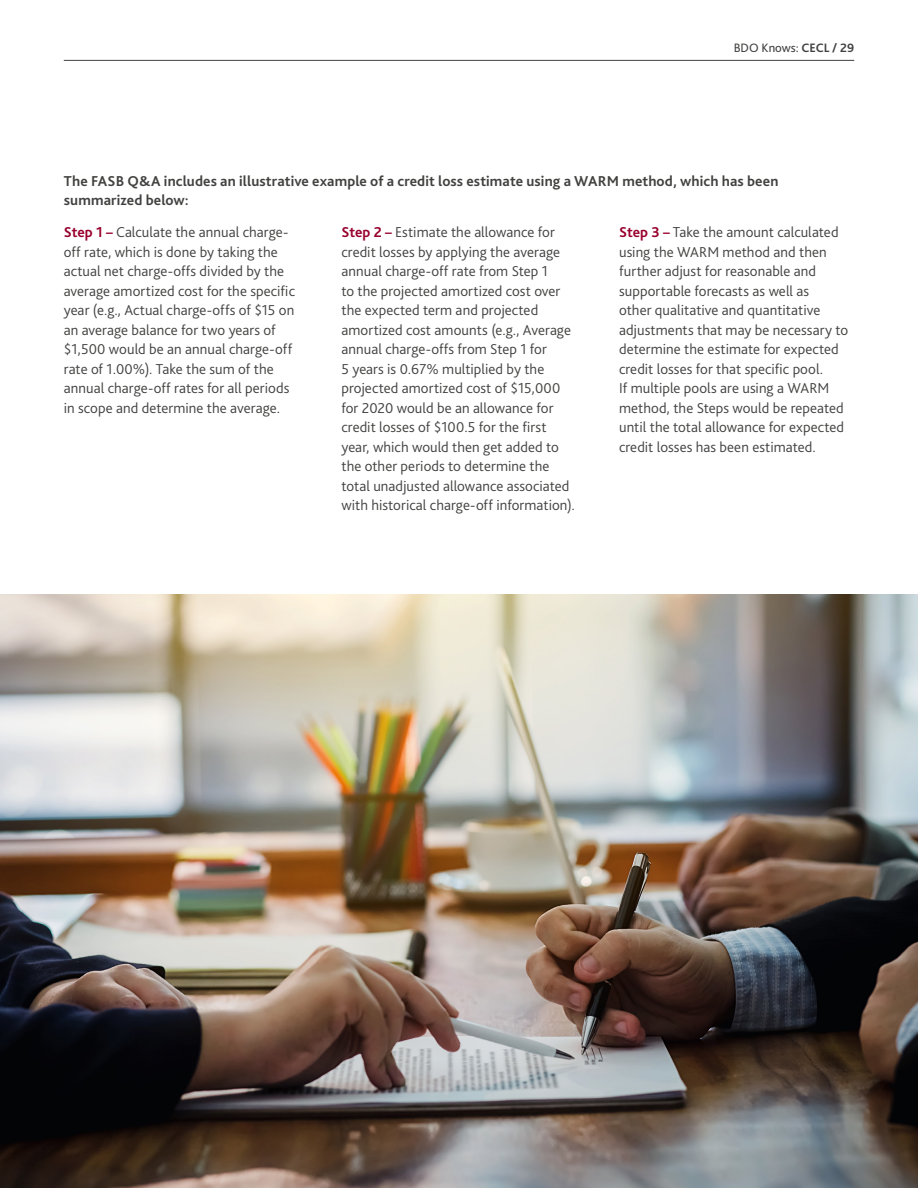
<style>
.page{position:relative;width:918px;height:1188px;background:#fff}
.page>*{position:absolute;margin:0;border:0;box-sizing:border-box;transform-origin:0 0}
.Body_text_-_3mm_afte{font:300 15px/19.5px "Bliss Pro";letter-spacing:.005em;color:#414140}
.Subheading{font:700 15px/19.5px "Bliss Pro";letter-spacing:.01em;color:#414140}
.t1{font:12.75px "Bliss Pro";color:#414140}
.s1{font-weight:700}
.s2{font-weight:700;color:#98012d}
</style>
<div class="page">
<img style="left:0;top:594px;width:918px;height:594px">
<hr style="left:64px;top:60px;width:790px;height:1px;background:#414140">
<p class="t1" style="left:734px;top:40px;width:122px">BDO Knows: <span class="s1">CECL / 29</span></p>
<p class="Subheading" style="left:64px;top:171px;width:716px">The FASB Q&amp;A includes an illustrative example of a credit loss estimate using a WARM method, which has been summarized below:</p>
<p class="Body_text_-_3mm_afte" style="left:64px;top:222px;width:233px"><span class="s2">Step 1 –</span> Calculate the annual charge&shy;off rate, which is done by taking the actual net charge-offs divided by the average amortized cost for the specific year (e.g., Actual charge-offs of $15 on an average balance for two years of $1,500 would be an annual charge-off rate of 1.00%). Take the sum of the annual charge-off rates for all periods in scope and determine the average.</p>
<p class="Body_text_-_3mm_afte" style="left:341px;top:222px;width:235px"><span class="s2">Step 2 –</span> Estimate the allowance for credit losses by applying the average annual charge-off rate from Step 1<br>to the projected amortized cost over the expected term and projected amortized cost amounts (e.g., Average annual charge-offs from Step 1 for<br>5 years is 0.67% multiplied by the projected amortized cost of $15,000 for 2020 would be an allowance for credit losses of $100.5 for the first year, which would then get added to the other periods to determine the total unadjusted allowance associated with historical charge-off information).</p>
<p class="Body_text_-_3mm_afte" style="left:619px;top:222px;width:231px"><span class="s2">Step 3 –</span> Take the amount calculated using the WARM method and then further adjust for reasonable and supportable forecasts as well as<br>other qualitative and quantitative adjustments that may be necessary to determine the estimate for expected credit losses for that specific pool.<br>If multiple pools are using a WARM method, the Steps would be repeated until the total allowance for expected credit losses has been estimated.</p>
</div>
